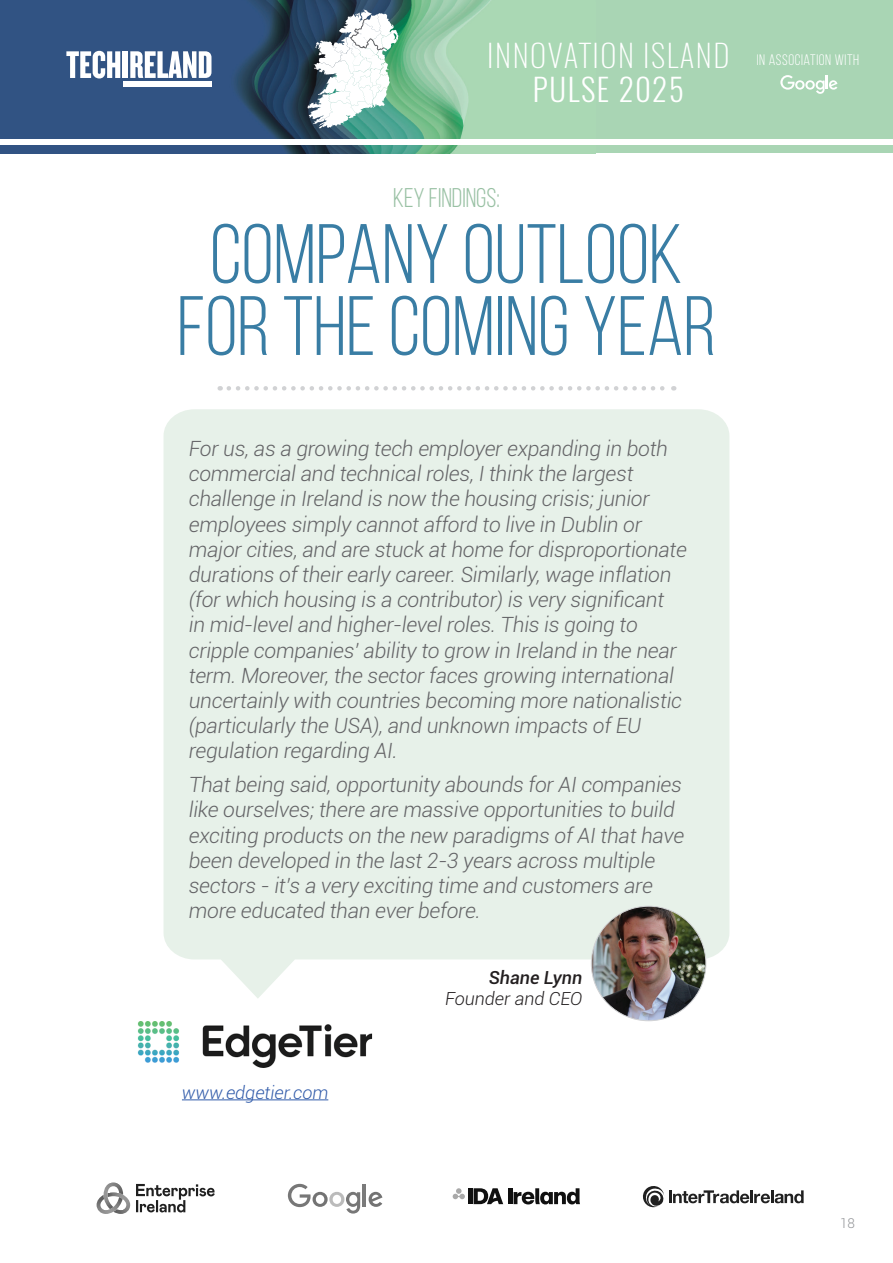
<style>
.page{position:relative;width:893px;height:1263px;background:#fff}
.page>*{position:absolute;margin:0;border:0;box-sizing:border-box;transform-origin:0 0}
.t1{font:84px/72px "Bebas Neue";color:#397da4;text-align:center}
.t2{font:200 31.05px "Oswald";letter-spacing:.05em;color:#fff}
.t3{font:300 31.05px "Oswald";letter-spacing:.05em;color:#fff}
.t4{font:27px "Bebas Neue";color:#99c1a4}
.t5{font:italic 300 21px/25.2px "Roboto";letter-spacing:-.01em;color:#636366}
.t6{font:italic 300 18px "Roboto";color:#325caa}
.t7{font:italic 300 18px "Roboto";color:#231f20}
.t8{font:italic 500 18px "Roboto";color:#231f20}
.t9{font:15.15px "Bebas Neue";letter-spacing:.04em;color:#fff}
.t10{font:300 13.5px "Roboto";color:#939598}
</style>
<div class="page">
<div style="left:0;top:0;width:893px;height:138px;background:#a9d5b4"></div>
<img style="left:0;top:0;width:491px;height:138px">
<svg style="left:66px;top:51px;width:54px;height:27px"></svg>
<div style="left:123px;top:82px;width:88px;height:5px;background:#fff"></div>
<div style="left:123px;top:51px;width:5px;height:27px;background:#fff"></div>
<svg style="left:130px;top:51px;width:81px;height:27px"></svg>
<svg style="left:308px;top:10px;width:90px;height:118px"></svg>
<div style="left:0;top:145px;width:893px;height:8px;background:#a9d5b4"></div>
<img style="left:0;top:145px;width:458px;height:8px">
<svg style="left:780px;top:75px;width:57px;height:19px"></svg>
<div style="left:164px;top:409px;width:565px;height:590px;background:#e7f1e9"></div>
<img style="left:591px;top:906px;width:115px;height:115px;border-radius:57px">
<hr style="left:182px;top:1099px;width:146px;height:1px;background:#325caa">
<img style="left:137px;top:1022px;width:236px;height:46px">
<svg style="left:229px;top:386px;width:445px;height:5px"></svg>
<h2 class="t2" style="left:487px;top:27px;width:244px">INNOVATION ISLAND</h2>
<h2 class="t3" style="left:533px;top:68px;width:153px">PULSE 2025</h2>
<p class="t9" style="left:757px;top:52px;width:104px">IN ASSOCIATION WITH</p>
<p class="t4" style="left:393px;top:183px;width:108px">KEY FINDINGS:</p>
<h1 class="t1" style="left:177px;top:217px;width:540px">COMPANY OUTLOOK<br>FOR THE COMING YEAR</h1>
<p class="t5" style="left:189px;top:435px;width:500px">For us, as a growing tech employer expanding in both commercial and technical roles, I think the largest challenge in Ireland is now the housing crisis; junior employees simply cannot afford to live in Dublin or major cities, and are stuck at home for disproportionate durations of their early career. Similarly, wage inflation (for which housing is a contributor) is very significant<br>in mid-level and higher-level roles. This is going to cripple companies’ ability to grow in Ireland in the near term. Moreover, the sector faces growing international uncertainly with countries becoming more nationalistic (particularly the USA), and unknown impacts of EU regulation regarding AI.</p>
<p class="t5" style="left:189px;top:771px;width:497px">That being said, opportunity abounds for AI companies like ourselves; there are massive opportunities to build exciting products on the new paradigms of AI that have been developed in the last 2-3 years across multiple sectors - it’s a very exciting time and customers are more educated than ever before.</p>
<p class="t6" style="left:182px;top:1080px;width:148px">www.edgetier.com</p>
<p class="t8" style="left:489px;top:964px;width:95px">Shane Lynn</p>
<p class="t7" style="left:445px;top:986px;width:139px">Founder and CEO</p>
<p class="t10" style="left:840px;top:1213px;width:16px">18</p>
</div>
